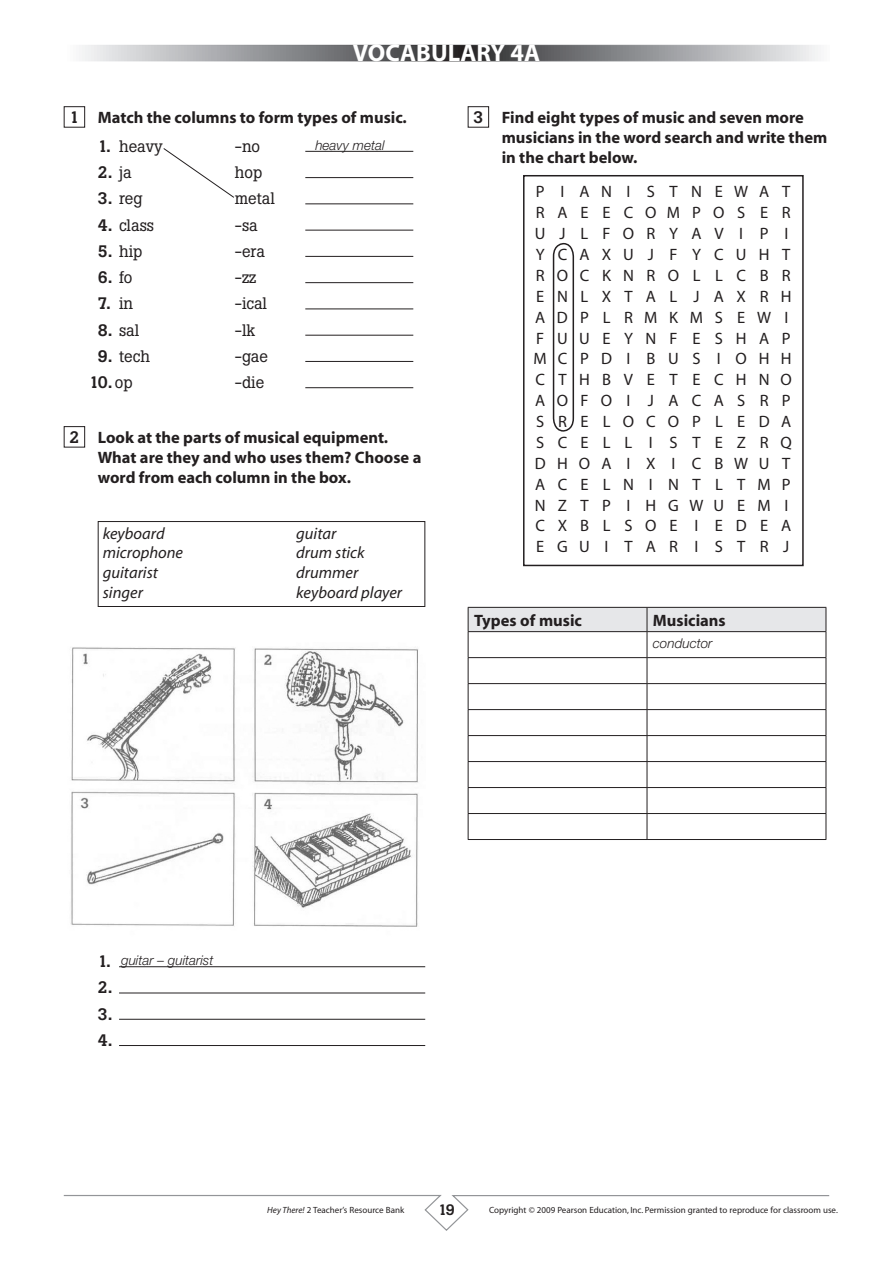
<style>
.page{position:relative;width:893px;height:1263px;background:#fff}
.page>*{position:absolute;margin:0;border:0;box-sizing:border-box;transform-origin:0 0}
.t1{font:700 24.45px "Myriad";color:#fff}
.t2{font:16.5px/20.9px "Myriad";letter-spacing:.78em;color:#231f20}
._01-enunciado{font:700 16.5px/20px "Myriad";color:#231f20}
._02-exercicio__no_ab{font:16.5px "Boton";color:#231f20}
.t3{font:italic 16.5px "Myriad";color:#231f20}
._02-exercicio__no_ab-2{font:500 16.5px "Boton";color:#231f20}
._03-tab_tit{font:700 16.5px "Myriad";color:#231f20}
.t4{font:500 15px "Boton";color:#231f20}
._02-exemplo{font:italic 300 13.5px "Helvetica Neue";color:#231f20}
.t5{font:9px "Myriad";color:#231f20}
.s1{font-weight:500}
.s2{font-weight:400}
.s3{font-family:"Boton";font-weight:500}
.s4{font-style:italic}
</style>
<div class="page">
<svg style="left:63px;top:1195px;width:767px;height:36px"></svg>
<svg style="left:82px;top:47px;width:736px;height:12px;background:#8e8f91"></svg>
<div style="left:64px;top:45px;width:765px;height:16px;border:1px solid #fff"></div>
<div style="left:468px;top:106px;width:21px;height:22px;border:1px solid #231f20"></div>
<div style="left:523px;top:175px;width:281px;height:391px;border:2px solid #231f20"></div>
<hr style="left:468px;top:839px;width:179px;height:1px;background:#231f20">
<hr style="left:647px;top:839px;width:179px;height:1px;background:#231f20">
<svg style="left:468px;top:607px;width:359px;height:232px"></svg>
<div style="left:64px;top:106px;width:21px;height:22px;border:1px solid #231f20"></div>
<hr style="left:305px;top:151px;width:108px;height:1px;background:#231f20">
<hr style="left:305px;top:177px;width:108px;height:1px;background:#231f20">
<hr style="left:305px;top:203px;width:108px;height:1px;background:#231f20">
<hr style="left:305px;top:230px;width:108px;height:1px;background:#231f20">
<hr style="left:305px;top:256px;width:108px;height:1px;background:#231f20">
<hr style="left:305px;top:282px;width:108px;height:1px;background:#231f20">
<hr style="left:305px;top:309px;width:108px;height:1px;background:#231f20">
<hr style="left:305px;top:335px;width:108px;height:1px;background:#231f20">
<hr style="left:305px;top:361px;width:108px;height:1px;background:#231f20">
<hr style="left:305px;top:387px;width:108px;height:1px;background:#231f20">
<div style="left:64px;top:426px;width:21px;height:21px;border:1px solid #231f20"></div>
<div style="left:98px;top:521px;width:327px;height:86px;border:1px solid #231f20"></div>
<img style="left:70px;top:647px;width:348px;height:280px">
<hr style="left:119px;top:966px;width:306px;height:1px;background:#231f20">
<hr style="left:119px;top:992px;width:306px;height:1px;background:#231f20">
<hr style="left:119px;top:1019px;width:306px;height:1px;background:#231f20">
<hr style="left:119px;top:1045px;width:306px;height:1px;background:#231f20">
<svg style="left:552px;top:242px;width:23px;height:190px"></svg>
<svg style="left:163px;top:148px;width:71px;height:50px"></svg>
<p class="t1" style="left:353px;top:40px;width:188px">vocabulary 4A</p>
<p class="_02-exercicio__no_ab-2" style="left:69px;top:108px;width:11px">1</p>
<p class="_01-enunciado" style="left:98px;top:108px;width:311px">Match the columns to form types of music.</p>
<p class="_02-exercicio__no_ab" style="left:98px;top:136px;width:67px"><span class="s1">1.</span> heavy</p>
<p class="_02-exercicio__no_ab" style="left:235px;top:136px;width:27px">-no</p>
<p class="_02-exercicio__no_ab-2" style="left:98px;top:162px;width:35px">2. <span class="s2">ja</span></p>
<p class="_02-exercicio__no_ab" style="left:235px;top:162px;width:29px">hop</p>
<p class="_02-exercicio__no_ab" style="left:98px;top:189px;width:46px"><span class="s1">3.</span> reg</p>
<p class="_02-exercicio__no_ab" style="left:235px;top:189px;width:42px">metal</p>
<p class="_02-exercicio__no_ab" style="left:98px;top:215px;width:58px"><span class="s1">4.</span> class</p>
<p class="_02-exercicio__no_ab" style="left:235px;top:215px;width:25px">-sa</p>
<p class="_02-exercicio__no_ab" style="left:98px;top:241px;width:46px"><span class="s1">5.</span> hip</p>
<p class="_02-exercicio__no_ab" style="left:235px;top:241px;width:32px">-era</p>
<p class="_02-exercicio__no_ab-2" style="left:98px;top:267px;width:36px">6. <span class="s2">fo</span></p>
<p class="_02-exercicio__no_ab" style="left:235px;top:267px;width:23px">-zz</p>
<p class="_02-exercicio__no_ab-2" style="left:98px;top:294px;width:37px">7. <span class="s2">in</span></p>
<p class="_02-exercicio__no_ab" style="left:235px;top:294px;width:34px">-ical</p>
<p class="_02-exercicio__no_ab" style="left:98px;top:320px;width:43px"><span class="s1">8.</span> sal</p>
<p class="_02-exercicio__no_ab" style="left:235px;top:320px;width:22px">-lk</p>
<p class="_02-exercicio__no_ab" style="left:98px;top:346px;width:54px"><span class="s1">9.</span> tech</p>
<p class="_02-exercicio__no_ab" style="left:235px;top:346px;width:35px">-gae</p>
<p class="_02-exercicio__no_ab-2" style="left:89px;top:372px;width:45px">10. <span class="s2">op</span></p>
<p class="_02-exercicio__no_ab" style="left:235px;top:372px;width:31px">-die</p>
<p class="_01-enunciado" style="left:69px;top:428px;width:320px"><span class="s3">2</span> Look at the parts of musical equipment.</p>
<p class="_01-enunciado" style="left:98px;top:448px;width:325px">What are they and who uses them? Choose a word from each column in the box.</p>
<p class="_02-exemplo" style="left:315px;top:137px;width:71px">heavy metal</p>
<p class="t3" style="left:103px;top:525px;width:63px">keyboard</p>
<p class="t3" style="left:296px;top:525px;width:42px">guitar</p>
<p class="t3" style="left:103px;top:545px;width:82px">microphone</p>
<p class="t3" style="left:296px;top:545px;width:70px">drum stick</p>
<p class="t3" style="left:103px;top:565px;width:57px">guitarist</p>
<p class="t3" style="left:296px;top:565px;width:63px">drummer</p>
<p class="t3" style="left:103px;top:584px;width:42px">singer</p>
<p class="t3" style="left:296px;top:584px;width:107px">keyboard player</p>
<p class="_02-exercicio__no_ab-2" style="left:473px;top:108px;width:11px">3</p>
<p class="_01-enunciado" style="left:502px;top:108px;width:327px">Find eight types of music and seven more musicians in the word search and write them in the chart below.</p>
<p class="t2" style="left:534px;top:182px;width:260px">P IANI STNEWAT<br>RAEECOMPOS ER<br>UJLFORYAV I P I<br>YCAXUJ F YCUHT<br>ROCKNROLLCBR<br>ENLXTAL JAXRH<br>ADP LRMKMS EWI<br>FUUEYNF ESHAP<br>MCPDI BUS IOHH<br>CTHBVET ECHNO<br>AOFOI JACASRP<br>SRELOCOPLEDA<br>SCELL I STEZRQ<br>DHOA I X I CBWUT<br>ACELNINTLTMP<br>NZTP I HGWUEMI<br>CXBLSOE I EDEA<br>EGUITAR I STRJ</p>
<p class="_03-tab_tit" style="left:474px;top:612px;width:109px">Types of music</p>
<p class="_03-tab_tit" style="left:653px;top:612px;width:74px">Musicians</p>
<p class="_02-exemplo" style="left:653px;top:635px;width:61px">conductor</p>
<p class="_02-exercicio__no_ab-2" style="left:98px;top:951px;width:15px">1.</p>
<p class="_02-exercicio__no_ab-2" style="left:98px;top:978px;width:16px">2.</p>
<p class="_02-exercicio__no_ab-2" style="left:98px;top:1004px;width:16px">3.</p>
<p class="_02-exercicio__no_ab-2" style="left:98px;top:1030px;width:16px">4.</p>
<p class="_02-exemplo" style="left:121px;top:952px;width:94px">guitar – guitarist</p>
<p class="t5" style="left:267px;top:1205px;width:138px"><span class="s4">Hey There!</span> 2 Teacher’s Resource Bank</p>
<p class="t4" style="left:438px;top:1201px;width:18px">19</p>
<p class="t5" style="left:489px;top:1205px;width:350px">Copyright © 2009 Pearson Education, Inc. Permission granted to reproduce for classroom use.</p>
</div>
